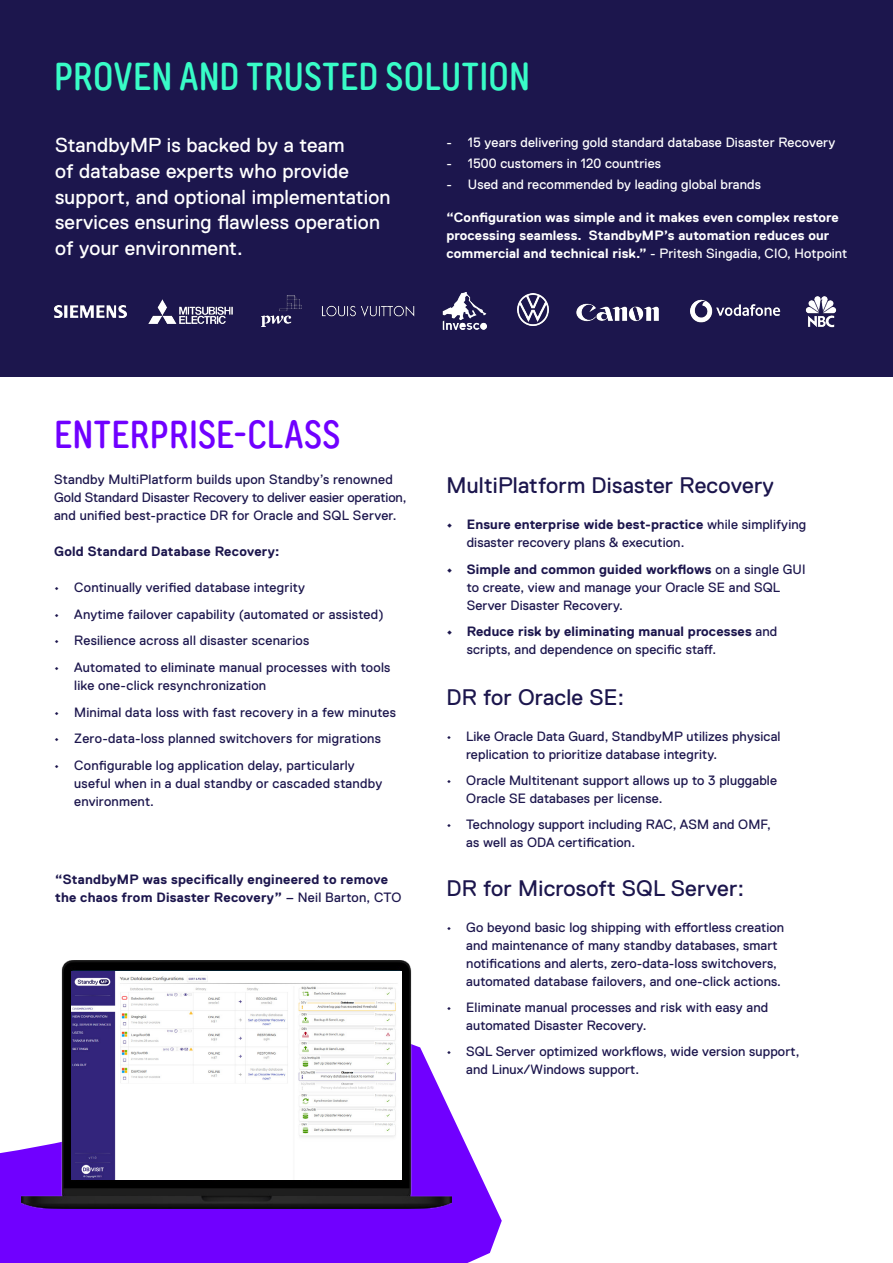
<style>
.page{position:relative;width:893px;height:1263px;background:#fff}
.page>*{position:absolute;margin:0;border:0;box-sizing:border-box;transform-origin:0 0}
.TT_Heading_2{font:500 39px "TT Rounds Neue Trl Cmd";letter-spacing:.01em;color:#38fcc7}
.TT_Heading_2-2{font:500 39px "TT Rounds Neue Trl Cmd";letter-spacing:.015em;color:#7000ff}
.Replica_heading{font:22.5px "Replica Pro";letter-spacing:.01em;color:#1c164d}
.Replica_paragraph{font:20.25px/25.7px "Replica Pro";letter-spacing:.01em;color:#fff}
.Replica_paragraph-2{font:13.5px/18px "Replica Pro";letter-spacing:.01em;color:#1c164d}
.Replica_paragraph-3{font:700 13.5px/18px "Replica Pro";letter-spacing:.01em;color:#fff}
.Bullets{font:13.5px "Replica Pro";letter-spacing:.01em;color:#fff}
.Replica_paragraph-4{font:700 13.5px/18px "Replica Pro";letter-spacing:.02em;color:#1c164d}
.s1{font-weight:400}
.s2{font-weight:700}
</style>
<div class="page">
<svg style="left:0;top:376px;width:502px;height:887px"></svg>
<div style="left:0;top:0;width:893px;height:376px;background:#1c164d"></div>
<img style="left:22px;top:961px;width:429px;height:248px">
<img style="left:72px;top:971px;width:330px;height:208px">
<img style="left:261px;top:296px;width:41px;height:31px">
<img style="left:322px;top:305px;width:93px;height:12px">
<img style="left:805px;top:296px;width:32px;height:32px">
<img style="left:576px;top:303px;width:83px;height:19px">
<img style="left:443px;top:292px;width:44px;height:37px">
<img style="left:148px;top:299px;width:85px;height:25px">
<img style="left:54px;top:306px;width:72px;height:11px">
<img style="left:690px;top:299px;width:90px;height:23px">
<img style="left:517px;top:294px;width:32px;height:31px">
<p class="TT_Heading_2" style="left:54px;top:52px;width:478px">PROVEN AND TRUSTED SOLUTION</p>
<p class="Replica_paragraph" style="left:55px;top:133px;width:337px">StandbyMP is backed by a team<br>of database experts who provide support, and optional implementation services ensuring flawless operation of your environment.</p>
<p class="Bullets" style="left:446px;top:135px;width:390px">- 15 years delivering gold standard database Disaster Recovery</p>
<p class="Bullets" style="left:446px;top:156px;width:216px">- 1500 customers in 120 countries</p>
<p class="Bullets" style="left:446px;top:177px;width:316px">- Used and recommended by leading global brands</p>
<p class="Replica_paragraph-3" style="left:446px;top:208px;width:402px">“Configuration was simple and it makes even complex restore processing seamless. StandbyMP’s automation reduces our commercial and technical risk.” <span class="s1">- Pritesh Singadia, CIO, Hotpoint</span></p>
<p class="TT_Heading_2-2" style="left:54px;top:410px;width:288px">ENTERPRISE-CLASS</p>
<p class="Replica_paragraph-2" style="left:54px;top:470px;width:354px">Standby MultiPlatform builds upon Standby’s renowned<br>Gold Standard Disaster Recovery to deliver easier operation, and unified best-practice DR for Oracle and SQL Server.</p>
<p class="Replica_paragraph-4" style="left:54px;top:542px;width:227px">Gold Standard Database Recovery:</p>
<p class="Replica_paragraph-2" style="left:54px;top:578px;width:253px">• Continually verified database integrity</p>
<p class="Replica_paragraph-2" style="left:54px;top:605px;width:331px">• Anytime failover capability (automated or assisted)</p>
<p class="Replica_paragraph-2" style="left:54px;top:632px;width:257px">• Resilience across all disaster scenarios</p>
<p class="Replica_paragraph-2" style="left:74px;top:658px;width:318px;text-indent:-20px">• Automated to eliminate manual processes with tools like one-click resynchronization</p>
<p class="Replica_paragraph-2" style="left:54px;top:703px;width:343px">• Minimal data loss with fast recovery in a few minutes</p>
<p class="Replica_paragraph-2" style="left:54px;top:730px;width:329px">• Zero-data-loss planned switchovers for migrations</p>
<p class="Replica_paragraph-2" style="left:74px;top:756px;width:309px;text-indent:-20px">• Configurable log application delay, particularly useful when in a dual standby or cascaded standby environment.</p>
<p class="Replica_paragraph-4" style="left:55px;top:870px;width:348px">“StandbyMP was specifically engineered to remove the chaos from Disaster Recovery” <span class="s1">– Neil Barton, CTO</span></p>
<p class="Replica_heading" style="left:446px;top:473px;width:329px">MultiPlatform Disaster Recovery</p>
<p class="Replica_paragraph-2" style="left:467px;top:515px;width:341px;text-indent:-20px"><span class="s2">• Ensure enterprise wide best-practice</span> while simplifying disaster recovery plans &amp; execution.</p>
<p class="Replica_paragraph-2" style="left:467px;top:560px;width:340px;text-indent:-20px"><span class="s2">• Simple and common guided workflows</span> on a single GUI to create, view and manage your Oracle SE and SQL<br>Server Disaster Recovery.</p>
<p class="Replica_paragraph-2" style="left:467px;top:623px;width:312px;text-indent:-20px"><span class="s2">• Reduce risk by eliminating manual processes</span> and scripts, and dependence on specific staff.</p>
<p class="Replica_heading" style="left:446px;top:685px;width:179px">DR for Oracle SE:</p>
<p class="Replica_paragraph-2" style="left:466px;top:727px;width:316px;text-indent:-20px">• Like Oracle Data Guard, StandbyMP utilizes physical replication to prioritize database integrity.</p>
<p class="Replica_paragraph-2" style="left:466px;top:771px;width:312px;text-indent:-20px">• Oracle Multitenant support allows up to 3 pluggable<br>Oracle SE databases per license.</p>
<p class="Replica_paragraph-2" style="left:466px;top:815px;width:306px;text-indent:-20px">• Technology support including RAC, ASM and OMF, as well as ODA certification.</p>
<p class="Replica_heading" style="left:446px;top:876px;width:299px">DR for Microsoft SQL Server:</p>
<p class="Replica_paragraph-2" style="left:466px;top:919px;width:319px;text-indent:-20px">• Go beyond basic log shipping with effortless creation and maintenance of many standby databases, smart notifications and alerts, zero-data-loss switchovers, automated database failovers, and one-click actions.</p>
<p class="Replica_paragraph-2" style="left:466px;top:998px;width:303px;text-indent:-20px">• Eliminate manual processes and risk with easy and automated Disaster Recovery.</p>
<p class="Replica_paragraph-2" style="left:466px;top:1042px;width:335px;text-indent:-20px">• SQL Server optimized workflows, wide version support, and Linux/Windows support.</p>
</div>
